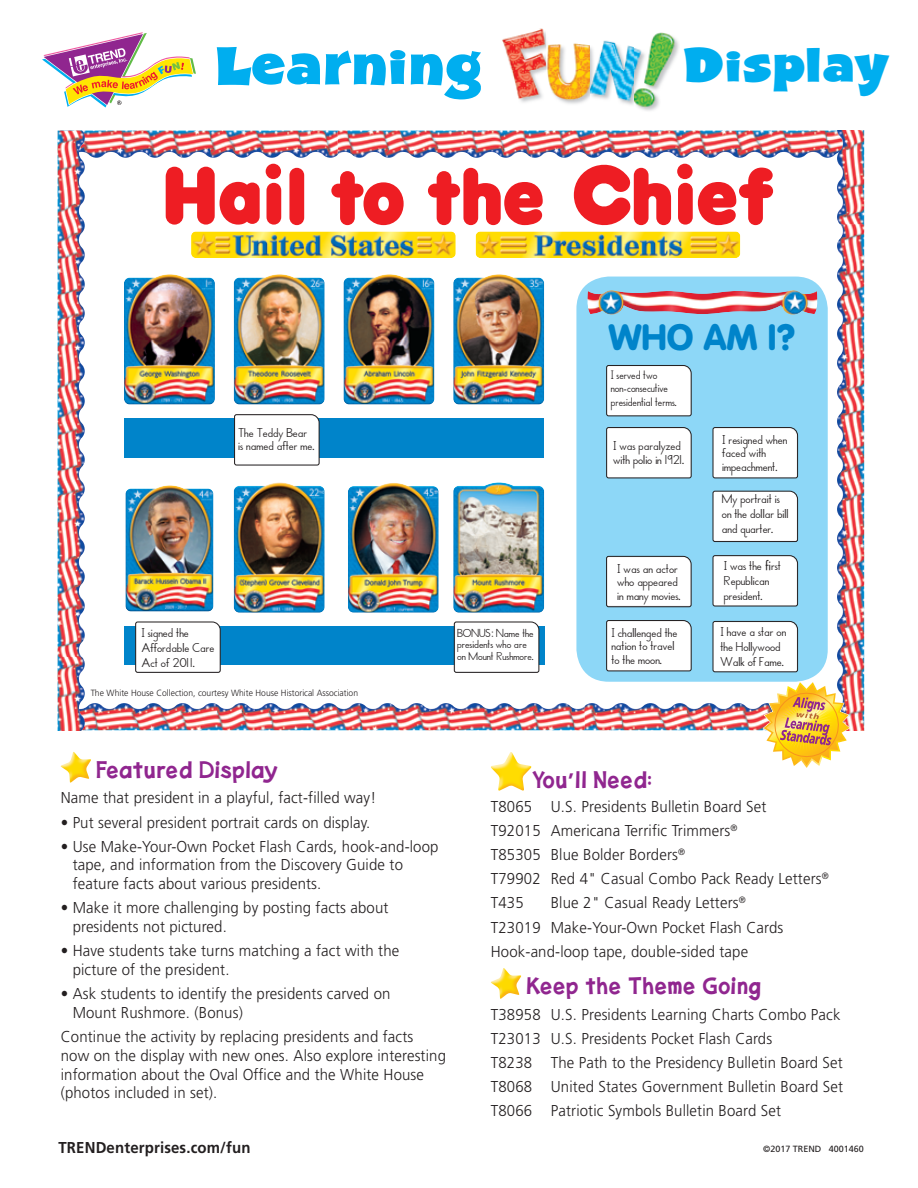
<style>
.page{position:relative;width:918px;height:1188px;background:#fff}
.page>*{position:absolute;margin:0;border:0;box-sizing:border-box;transform-origin:0 0}
.t1{font:52.65px "AS Shocard Block";letter-spacing:.04em;color:#00aeef}
.t2{font:46.95px "AS Shocard Block";letter-spacing:.035em;color:#00aeef}
.t3{font:900 36px "VAG Rounded TREND";color:#0084ca}
.t4{font:700 21px "Lorin";letter-spacing:.05em;color:#90268f}
.t5{font:300 15.75px/24.2px "Frutiger";letter-spacing:.01em;color:#231f20;scale:.95 1}
.t6{font:700 15.75px "Frutiger";letter-spacing:.01em;color:#231f20;scale:.95 1}
.t7{font:13.5px/15px "TREND Writing";color:#231f20}
.t8{font:12.75px/13.5px "TREND Writing";color:#231f20;scale:.95 1}
.t9{font:12.15px/11.7px "TREND Writing";color:#231f20}
.t10{font:12px "TREND Writing";color:#231f20}
.t11{font:300 9px "Frutiger";color:#231f20;scale:.95 1}
.t12{font:9px "Frutiger";color:#231f20}
.s1{font-size:12.15px}
.s2{font-family:"Frutiger"}
</style>
<div class="page">
<svg style="left:42px;top:32px;width:154px;height:76px"></svg>
<img style="left:544px;top:66px;width:93px;height:40px">
<img style="left:502px;top:28px;width:177px;height:38px">
<img style="left:510px;top:66px;width:34px;height:37px">
<img style="left:637px;top:66px;width:34px;height:45px">
<img style="left:60px;top:752px;width:31px;height:31px">
<img style="left:491px;top:752px;width:40px;height:39px">
<img style="left:491px;top:968px;width:30px;height:31px">
<div style="left:124px;top:626px;width:420px;height:39px;background:#0084ca"></div>
<div style="left:124px;top:419px;width:420px;height:39px;background:#0084ca"></div>
<img style="left:343px;top:274px;width:91px;height:131px">
<img style="left:453px;top:482px;width:91px;height:131px">
<img style="left:125px;top:485px;width:88px;height:127px">
<img style="left:234px;top:274px;width:91px;height:131px">
<img style="left:124px;top:274px;width:91px;height:131px">
<img style="left:453px;top:274px;width:91px;height:131px">
<img style="left:234px;top:482px;width:91px;height:131px">
<svg style="left:454px;top:622px;width:85px;height:51px"></svg>
<div style="left:576px;top:277px;width:252px;height:405px;background:#8dd7f7;border-radius:32px"></div>
<img style="left:587px;top:290px;width:231px;height:25px">
<svg style="left:135px;top:622px;width:86px;height:51px"></svg>
<svg style="left:234px;top:414px;width:85px;height:51px"></svg>
<svg style="left:606px;top:427px;width:85px;height:51px;background:#f3f4f4"></svg>
<svg style="left:713px;top:427px;width:85px;height:51px;background:#f3f3f4"></svg>
<svg style="left:713px;top:491px;width:85px;height:51px;background:#f3f3f3"></svg>
<svg style="left:606px;top:365px;width:85px;height:51px;background:#f3f3f4"></svg>
<svg style="left:713px;top:555px;width:85px;height:51px;background:#f3f4f4"></svg>
<svg style="left:606px;top:556px;width:85px;height:51px;background:#f3f3f3"></svg>
<svg style="left:606px;top:620px;width:85px;height:51px;background:#f3f4f4"></svg>
<img style="left:191px;top:231px;width:265px;height:27px;border-radius:5px">
<img style="left:476px;top:231px;width:264px;height:27px;border-radius:5px">
<svg style="left:166px;top:167px;width:94px;height:58px"></svg>
<div style="left:289px;top:168px;width:15px;height:57px;background:#ee1d23;border-radius:7px"></div>
<div style="left:266px;top:164px;width:15px;height:15px;background:#ee1d23;border-radius:50%"></div>
<div style="left:267px;top:183px;width:14px;height:42px;background:#ee1d23;border-radius:7px"></div>
<div style="left:677px;top:164px;width:16px;height:15px;background:#ee1d23;border-radius:50%"></div>
<div style="left:678px;top:183px;width:15px;height:42px;background:#ee1d23;border-radius:7px"></div>
<svg style="left:331px;top:171px;width:73px;height:54px"></svg>
<svg style="left:428px;top:168px;width:115px;height:57px"></svg>
<svg style="left:574px;top:164px;width:97px;height:62px"></svg>
<svg style="left:698px;top:168px;width:75px;height:57px"></svg>
<img style="left:85px;top:703px;width:678px;height:27px">
<img style="left:85px;top:131px;width:752px;height:27px">
<img style="left:58px;top:131px;width:27px;height:599px">
<img style="left:837px;top:131px;width:27px;height:599px">
<img style="left:348px;top:483px;width:91px;height:130px">
<svg style="left:713px;top:621px;width:85px;height:51px;background:#f3f3f3"></svg>
<img style="left:763px;top:681px;width:87px;height:87px">
<h1 class="t1" style="left:216px;top:42px;width:269px">Learning</h1>
<h2 class="t2" style="left:684px;top:44px;width:206px">Display</h2>
<h3 class="t3" style="left:609px;top:320px;width:188px">WHO AM I?</h3>
<p class="t7" style="left:238px;top:426px;width:78px;line-height:13.5px">The Teddy Bear is named after me.</p>
<p class="t7" style="left:141px;top:624px;width:74px">I signed the<br>Affordable Care<br>Act of 2011.</p>
<p class="t11" style="left:91px;top:689px;width:283px">The White House Collection, courtesy White House Historical Association</p>
<p class="t9" style="left:457px;top:627px;width:78px">BONUS: Name the presidents who are</p>
<p class="t10" style="left:457px;top:649px;width:78px"><span class="s1">on Mount</span> Rushmore.</p>
<p class="t8" style="left:611px;top:367px;width:71px">I served two non-consecutive presidential terms.</p>
<p class="t7" style="left:613px;top:439px;width:73px;line-height:13.5px">I was paralyzed with polio in 1921.</p>
<p class="t7" style="left:722px;top:432px;width:66px;line-height:13.5px">I resigned when faced with impeachment.</p>
<p class="t7" style="left:722px;top:491px;width:68px">My portrait is on the dollar bill and quarter.</p>
<p class="t7" style="left:724px;top:558px;width:59px">I was the first<br>Republican president.</p>
<p class="t7" style="left:617px;top:561px;width:65px;line-height:13.5px">I was an actor who appeared in many movies.</p>
<p class="t7" style="left:611px;top:626px;width:67px;line-height:13.5px">I challenged the nation to travel to the moon.</p>
<p class="t7" style="left:720px;top:624px;width:67px">I have a star on the Hollywood<br>Walk of Fame.</p>
<h3 class="t4" style="left:97px;top:760px;width:184px">Featured Display</h3>
<p class="t5" style="left:61px;top:787px;width:334px">Name that president in a playful, fact-filled way!</p>
<p class="t5" style="left:61px;top:811px;width:327px">• Put several president portrait cards on display.</p>
<p class="t5" style="left:73px;top:838px;width:387px;line-height:18.8px;text-indent:-12px">• Use Make-Your-Own Pocket Flash Cards, hook-and-loop tape, and information from the Discovery Guide to feature facts about various presidents.</p>
<p class="t5" style="left:73px;top:900px;width:334px;line-height:18.8px;text-indent:-12px">• Make it more challenging by posting facts about presidents not pictured.</p>
<p class="t5" style="left:73px;top:943px;width:345px;line-height:18.8px;text-indent:-12px">• Have students take turns matching a fact with the picture of the president.</p>
<p class="t5" style="left:73px;top:986px;width:336px;line-height:18.8px;text-indent:-12px">• Ask students to identify the presidents carved on<br>Mount Rushmore. (Bonus)</p>
<p class="t5" style="left:61px;top:1028px;width:407px;line-height:18.8px">Continue the activity by replacing presidents and facts<br>now on the display with new ones. Also explore interesting information about the Oval Office and the White House (photos included in set).</p>
<h3 class="t4" style="left:532px;top:770px;width:121px">You<span class="s2">’</span>ll Need:</h3>
<p class="t5" style="left:491px;top:795px;width:357px">T8065 U.S. Presidents Bulletin Board Set<br>T92015 Americana Terrific Trimmers<sup>®<br></sup>T85305 Blue Bolder Borders<sup>®<br></sup>T79902 Red 4" Casual Combo Pack Ready Letters<sup>®<br></sup>T435</p>
<p class="t5" style="left:491px;top:892px;width:309px;text-indent:60px">Blue 2" Casual Ready Letters<sup>®<br></sup>T23019 Make-Your-Own Pocket Flash Cards<br>Hook-and-loop tape, double-sided tape</p>
<h3 class="t4" style="left:527px;top:977px;width:236px">Keep the Theme Going</h3>
<p class="t5" style="left:491px;top:1003px;width:372px">T38958 U.S. Presidents Learning Charts Combo Pack T23013 U.S. Presidents Pocket Flash Cards<br>T8238 The Path to the Presidency Bulletin Board Set T8068 United States Government Bulletin Board Set T8066 Patriotic Symbols Bulletin Board Set</p>
<p class="t6" style="left:58px;top:1142px;width:204px">TRENDenterprises.com/fun</p>
<p class="t12" style="left:763px;top:1145px;width:102px">©2017 TREND 4001460</p>
</div>
